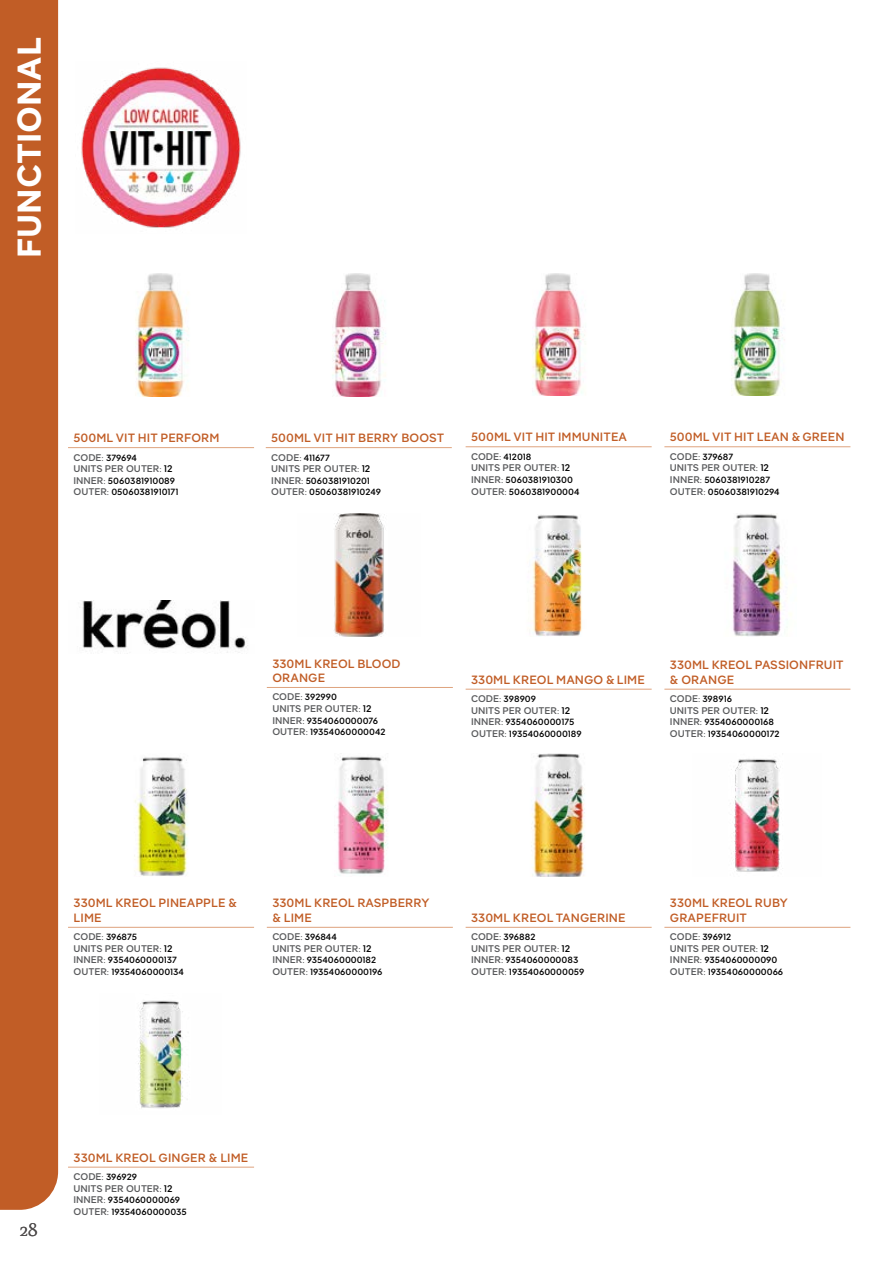
<style>
.page{position:relative;width:893px;height:1263px;background:#fff}
.page>*{position:absolute;margin:0;border:0;box-sizing:border-box;transform-origin:0 0}
.t1{font:700 33px "Pangea Text Trial";color:#fff}
.t2{font:18px "Simula";color:#524f4f}
.t3{font:500 12px/14.4px "Pangea Text Trial";letter-spacing:.01em;color:#c15d26}
.t4{font:500 9.6px "Pangea Text Trial";color:#58595b}
.t5{font:500 9px/11.6px "Pangea Text Trial";color:#000}
.s1{font-size:9.6px;color:#58595b}
.s2{font-family:"Minion Pro";font-weight:400;font-size:9.6px;color:#58595b}
.s3{font-family:"Minion Pro";font-weight:400}
.s4{color:#000}
.s5{font-family:"Pangea Arabic Text Trial"}
</style>
<div class="page">
<div style="left:0;top:0;width:58px;height:1210px;background:#c15d26"></div>
<img style="left:732px;top:514px;width:59px;height:122px">
<hr style="left:266px;top:447px;width:186px;height:1px;background:#dfa37e">
<img style="left:332px;top:274px;width:54px;height:122px">
<hr style="left:466px;top:446px;width:186px;height:1px;background:#dfa37e">
<img style="left:532px;top:273px;width:53px;height:123px">
<hr style="left:664px;top:446px;width:186px;height:1px;background:#dfa37e">
<img style="left:731px;top:273px;width:54px;height:123px">
<hr style="left:68px;top:447px;width:186px;height:1px;background:#dfa37e">
<img style="left:135px;top:274px;width:54px;height:122px">
<hr style="left:267px;top:687px;width:186px;height:1px;background:#dfa37e">
<img style="left:334px;top:514px;width:51px;height:122px">
<hr style="left:466px;top:689px;width:186px;height:1px;background:#dfa37e">
<img style="left:532px;top:515px;width:50px;height:122px">
<hr style="left:664px;top:689px;width:186px;height:1px;background:#dfa37e">
<img style="left:731px;top:759px;width:49px;height:113px">
<hr style="left:68px;top:927px;width:186px;height:1px;background:#dfa37e">
<img style="left:134px;top:757px;width:54px;height:119px">
<img style="left:138px;top:1000px;width:45px;height:109px">
<hr style="left:267px;top:927px;width:186px;height:1px;background:#dfa37e">
<img style="left:337px;top:756px;width:51px;height:118px">
<hr style="left:466px;top:927px;width:186px;height:1px;background:#dfa37e">
<img style="left:532px;top:753px;width:53px;height:123px">
<img style="left:81px;top:67px;width:160px;height:161px">
<img style="left:82px;top:601px;width:166px;height:52px">
<hr style="left:664px;top:927px;width:186px;height:1px;background:#dfa37e">
<hr style="left:68px;top:1167px;width:186px;height:1px;background:#dfa37e">
<h1 class="t1" style="left:8px;top:258px;width:222px;rotate:-90deg">FUNCTIONAL</h1>
<h3 class="t3" style="left:74px;top:430px;width:147px">500ML VIT HIT PERFORM</h3>
<p class="t5" style="left:74px;top:451px;width:65px"><span class="s1">CODE</span><span class="s2">:</span> 379694</p>
<p class="t4" style="left:74px;top:463px;width:101px">UNITS PER OUTER<span class="s3">:</span> <span class="s4">12</span></p>
<p class="t5" style="left:74px;top:475px;width:106px"><span class="s1">INNER</span><span class="s2">:</span> 5060381910089<br><span class="s1">OUTER</span><span class="s2">:</span> 05060381910171</p>
<h3 class="t3" style="left:271px;top:430px;width:174px">500ML VIT HIT BERRY BOOST</h3>
<p class="t5" style="left:271px;top:451px;width:60px"><span class="s1">CODE</span><span class="s2">:</span> 411677</p>
<p class="t4" style="left:271px;top:463px;width:101px">UNITS PER OUTER<span class="s3">:</span> <span class="s4">12</span></p>
<p class="t5" style="left:271px;top:475px;width:111px"><span class="s1">INNER</span><span class="s2">:</span> 5060381910201<br><span class="s1">OUTER</span><span class="s2">:</span> 05060381910249</p>
<h3 class="t3" style="left:471px;top:430px;width:157px">500ML VIT HIT IMMUNITEA</h3>
<p class="t5" style="left:471px;top:451px;width:62px"><span class="s1">CODE</span><span class="s2">:</span> 412018</p>
<p class="t4" style="left:471px;top:462px;width:101px">UNITS PER OUTER<span class="s3">:</span> <span class="s4">12</span></p>
<p class="t5" style="left:471px;top:474px;width:110px"><span class="s1">INNER</span><span class="s2">:</span> 5060381910300<br><span class="s1">OUTER</span><span class="s2">:</span> 5060381900004</p>
<h3 class="t3" style="left:670px;top:430px;width:176px">500ML VIT HIT LEAN <span class="s5">&amp;</span> GREEN</h3>
<p class="t5" style="left:670px;top:451px;width:65px"><span class="s1">CODE</span><span class="s2">:</span> 379687</p>
<p class="t4" style="left:670px;top:462px;width:101px">UNITS PER OUTER<span class="s3">:</span> <span class="s4">12</span></p>
<p class="t5" style="left:670px;top:474px;width:111px"><span class="s1">INNER</span><span class="s2">:</span> 5060381910287<br><span class="s1">OUTER</span><span class="s2">:</span> 05060381910294</p>
<h3 class="t3" style="left:272px;top:656px;width:130px">330ML KREOL BLOOD<br>ORANGE</h3>
<p class="t5" style="left:272px;top:691px;width:66px"><span class="s1">CODE</span><span class="s2">:</span> 392990</p>
<p class="t4" style="left:272px;top:702px;width:101px">UNITS PER OUTER<span class="s3">:</span> <span class="s4">12</span></p>
<p class="t5" style="left:272px;top:715px;width:115px"><span class="s1">INNER</span><span class="s2">:</span> 9354060000076<br><span class="s1">OUTER</span><span class="s2">:</span> 19354060000042</p>
<h3 class="t3" style="left:471px;top:672px;width:175px">330ML KREOL MANGO <span class="s5">&amp;</span> LIME</h3>
<p class="t5" style="left:471px;top:693px;width:67px"><span class="s1">CODE</span><span class="s2">:</span> 398909</p>
<p class="t4" style="left:471px;top:704px;width:101px">UNITS PER OUTER<span class="s3">:</span> <span class="s4">12</span></p>
<p class="t5" style="left:471px;top:716px;width:112px"><span class="s1">INNER</span><span class="s2">:</span> 9354060000175<br><span class="s1">OUTER</span><span class="s2">:</span> 19354060000189</p>
<h3 class="t3" style="left:670px;top:658px;width:175px">330ML KREOL PASSIONFRUIT <span class="s5">&amp;</span> ORANGE</h3>
<p class="t5" style="left:670px;top:693px;width:64px"><span class="s1">CODE</span><span class="s2">:</span> 398916</p>
<p class="t4" style="left:670px;top:704px;width:101px">UNITS PER OUTER<span class="s3">:</span> <span class="s4">12</span></p>
<p class="t5" style="left:670px;top:716px;width:111px"><span class="s1">INNER</span><span class="s2">:</span> 9354060000168<br><span class="s1">OUTER</span><span class="s2">:</span> 19354060000172</p>
<h3 class="t3" style="left:74px;top:896px;width:165px">330ML KREOL PINEAPPLE <span class="s5">&amp;<br></span>LIME</h3>
<p class="t5" style="left:74px;top:931px;width:65px"><span class="s1">CODE</span><span class="s2">:</span> 396875</p>
<p class="t4" style="left:74px;top:942px;width:101px">UNITS PER OUTER<span class="s3">:</span> <span class="s4">12</span></p>
<p class="t5" style="left:74px;top:954px;width:112px"><span class="s1">INNER</span><span class="s2">:</span> 9354060000137<br><span class="s1">OUTER</span><span class="s2">:</span> 19354060000134</p>
<h3 class="t3" style="left:272px;top:896px;width:159px">330ML KREOL RASPBERRY <span class="s5">&amp;</span> LIME</h3>
<p class="t5" style="left:272px;top:931px;width:66px"><span class="s1">CODE</span><span class="s2">:</span> 396844</p>
<p class="t4" style="left:272px;top:942px;width:101px">UNITS PER OUTER<span class="s3">:</span> <span class="s4">12</span></p>
<p class="t5" style="left:272px;top:954px;width:112px"><span class="s1">INNER</span><span class="s2">:</span> 9354060000182<br><span class="s1">OUTER</span><span class="s2">:</span> 19354060000196</p>
<h3 class="t3" style="left:471px;top:910px;width:156px">330ML KREOL TANGERINE</h3>
<p class="t5" style="left:471px;top:931px;width:66px"><span class="s1">CODE</span><span class="s2">:</span> 396882</p>
<p class="t4" style="left:471px;top:942px;width:101px">UNITS PER OUTER<span class="s3">:</span> <span class="s4">12</span></p>
<p class="t5" style="left:471px;top:954px;width:115px"><span class="s1">INNER</span><span class="s2">:</span> 9354060000083<br><span class="s1">OUTER</span><span class="s2">:</span> 19354060000059</p>
<h3 class="t3" style="left:670px;top:896px;width:120px">330ML KREOL RUBY<br>GRAPEFRUIT</h3>
<p class="t5" style="left:670px;top:931px;width:63px"><span class="s1">CODE</span><span class="s2">:</span> 396912</p>
<p class="t4" style="left:670px;top:942px;width:101px">UNITS PER OUTER<span class="s3">:</span> <span class="s4">12</span></p>
<p class="t5" style="left:670px;top:954px;width:115px"><span class="s1">INNER</span><span class="s2">:</span> 9354060000090<br><span class="s1">OUTER</span><span class="s2">:</span> 19354060000066</p>
<h2 class="t2" style="left:20px;top:1218px;width:19px">28</h2>
<h3 class="t3" style="left:74px;top:1150px;width:176px">330ML KREOL GINGER <span class="s5">&amp;</span> LIME</h3>
<p class="t5" style="left:74px;top:1171px;width:65px"><span class="s1">CODE</span><span class="s2">:</span> 396929</p>
<p class="t4" style="left:74px;top:1182px;width:101px">UNITS PER OUTER<span class="s3">:</span> <span class="s4">12</span></p>
<p class="t5" style="left:74px;top:1194px;width:115px"><span class="s1">INNER</span><span class="s2">:</span> 9354060000069<br><span class="s1">OUTER</span><span class="s2">:</span> 19354060000035</p>
</div>
